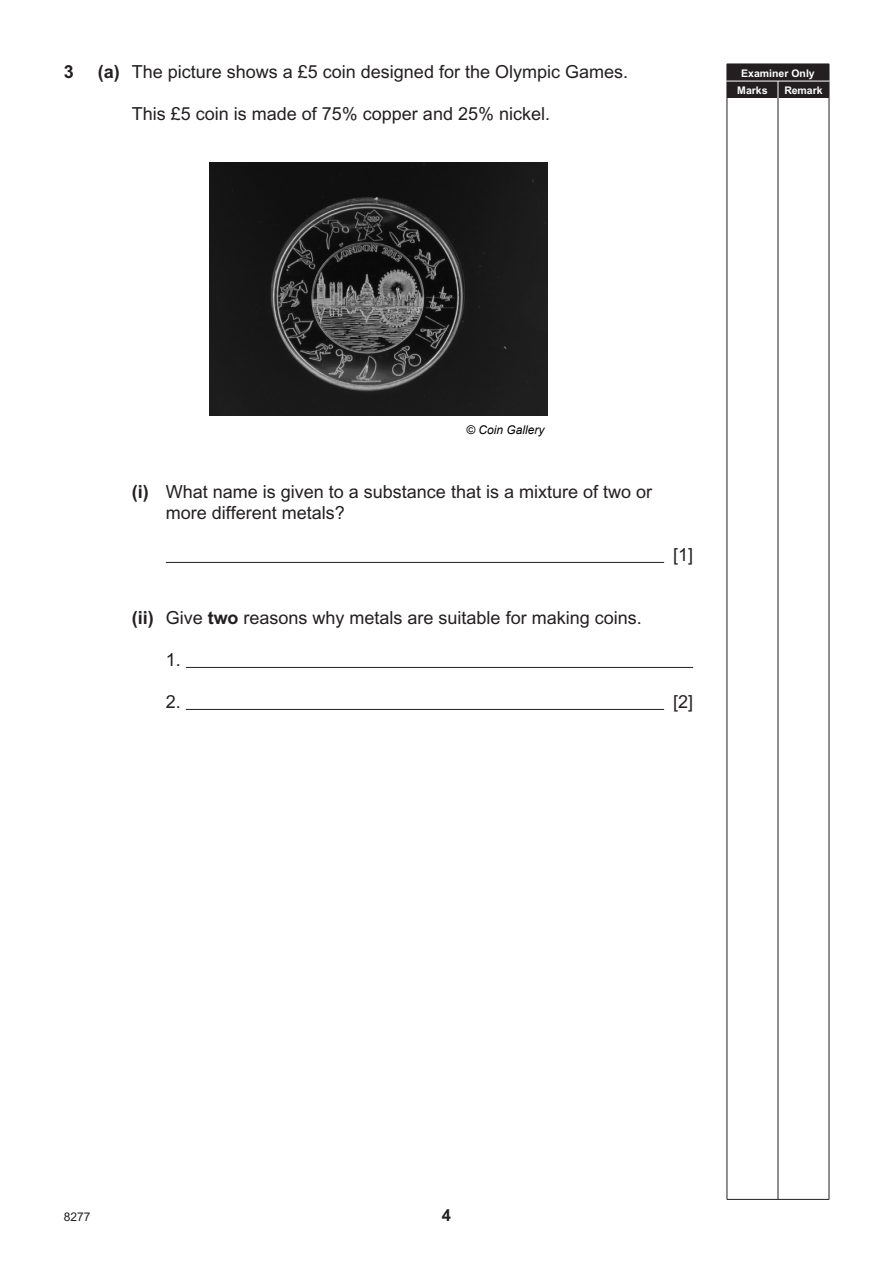
<style>
.page{position:relative;width:893px;height:1263px;background:#fff}
.page>*{position:absolute;margin:0;border:0;box-sizing:border-box;transform-origin:0 0}
.t1{font:18px/21px "Arial";color:#231f20}
.t2{font:700 18px "Arial";color:#231f20}
.t3{font:700 16.5px "Arial";color:#231f20}
.t4{font:italic 12px "Arial";color:#000}
.t5{font:12px "Arial";color:#231f20}
.t6{font:700 10.5px/17.1px "Arial";color:#fff}
.s1{font-weight:700}
</style>
<div class="page">
<hr style="left:727px;top:98px;width:1px;height:1101px;background:#231f20">
<hr style="left:778px;top:98px;width:1px;height:1101px;background:#231f20">
<hr style="left:829px;top:98px;width:1px;height:1101px;background:#231f20">
<hr style="left:727px;top:1199px;width:51px;height:1px;background:#231f20">
<hr style="left:778px;top:1199px;width:51px;height:1px;background:#231f20">
<div style="left:727px;top:64px;width:103px;height:34px;background:#231f20"></div>
<hr style="left:726px;top:81px;width:104px;height:1px;background:#fff">
<hr style="left:166px;top:562px;width:498px;height:1px;background:#231f20">
<hr style="left:186px;top:667px;width:507px;height:1px;background:#231f20">
<hr style="left:186px;top:709px;width:478px;height:1px;background:#231f20">
<img style="left:210px;top:163px;width:337px;height:253px">
<p class="t2" style="left:64px;top:61px;width:12px">3</p>
<p class="t1" style="left:98px;top:61px;width:532px"><span class="s1">(a)</span> The picture shows a £5 coin designed for the Olympic Games.</p>
<p class="t1" style="left:132px;top:103px;width:420px">This £5 coin is made of 75% copper and 25% nickel.</p>
<p class="t6" style="left:737px;top:64px;width:79px;text-indent:4px">Examiner Only<br>Marks</p>
<p class="t6" style="left:784px;top:81px;width:40px">Remark</p>
<p class="t4" style="left:466px;top:422px;width:80px">© Coin Gallery</p>
<p class="t1" style="left:166px;top:481px;width:488px;text-indent:-34px"><span class="s1">(i)</span> What name is given to a substance that is a mixture of two or more different metals?</p>
<p class="t1" style="left:673px;top:544px;width:22px">[1]</p>
<p class="t1" style="left:132px;top:607px;width:511px"><span class="s1">(ii)</span> Give <span class="s1">two</span> reasons why metals are suitable for making coins.</p>
<p class="t1" style="left:166px;top:649px;width:17px">1.</p>
<p class="t1" style="left:166px;top:691px;width:17px">2.</p>
<p class="t1" style="left:673px;top:691px;width:22px">[2]</p>
<p class="t5" style="left:64px;top:1210px;width:28px">8277</p>
<p class="t3" style="left:442px;top:1205px;width:11px">4</p>
</div>
